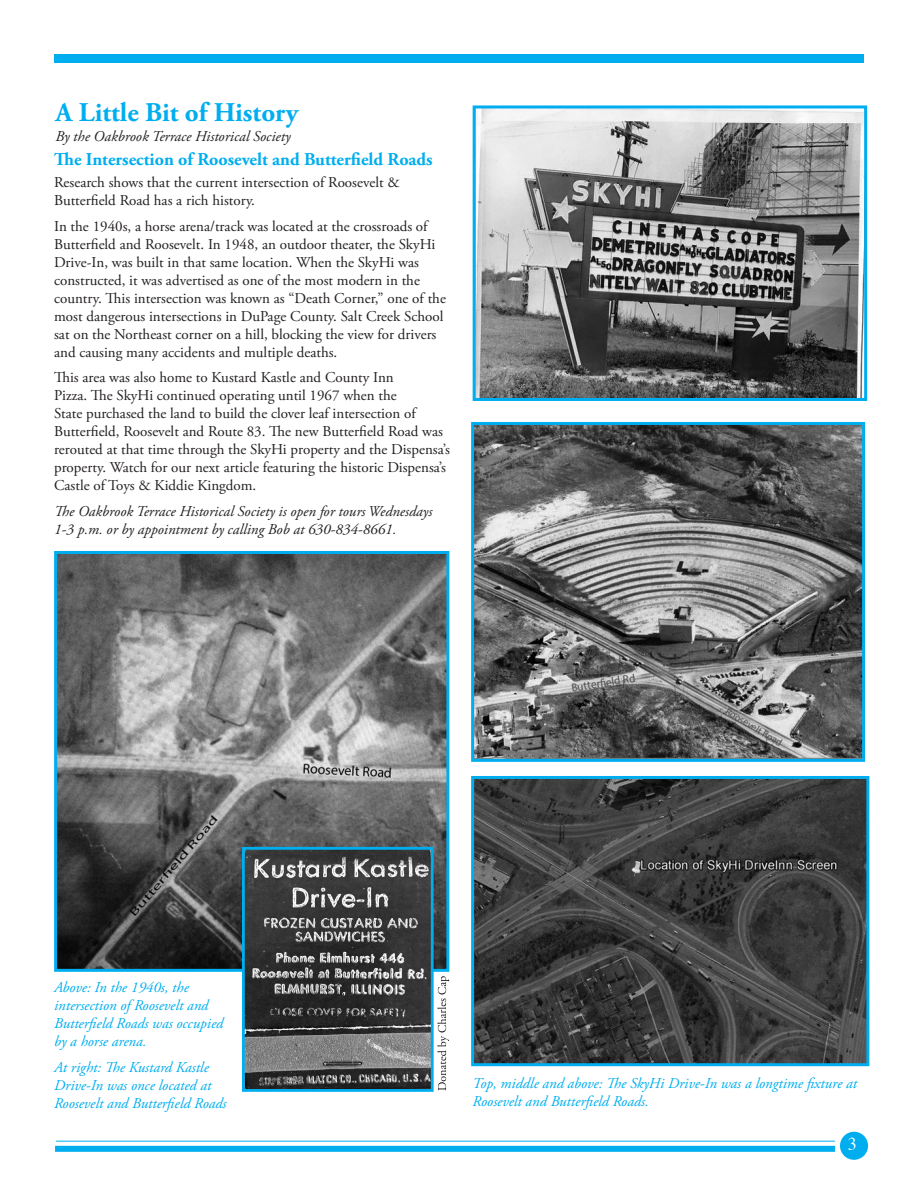
<style>
.page{position:relative;width:918px;height:1188px;background:#fff}
.page>*{position:absolute;margin:0;border:0;box-sizing:border-box;transform-origin:0 0}
.headers{font:700 27px "Adobe Garamond Pro";color:#00aeef}
.page_8_subheads{font:700 18px "Adobe Garamond Pro";color:#00aeef}
.t1{font:18px "Times";color:#fff}
.body{font:15px/18px "Adobe Garamond Pro";color:#231f20}
.captions{font:italic 15px/18px "Adobe Garamond Pro";color:#00aeef}
.body-2{font:italic 15px/18px "Adobe Garamond Pro";color:#231f20}
</style>
<div class="page">
<div style="left:54px;top:54px;width:810px;height:9px;background:#00aeef"></div>
<div style="left:840px;top:1132px;width:28px;height:28px;background:#00aeef;border-radius:50%"></div>
<div style="left:55px;top:1146px;width:780px;height:6px;background:#00aeef"></div>
<hr style="left:56px;top:1141px;width:779px;height:1px;background:#00aeef">
<img style="left:477px;top:109px;width:386px;height:288px">
<div style="left:473px;top:105px;width:394px;height:296px;border:3px solid #00aeef"></div>
<img style="left:58px;top:555px;width:387px;height:413px">
<div style="left:54px;top:551px;width:395px;height:421px;border:3px solid #00aeef"></div>
<img style="left:475px;top:426px;width:386px;height:332px">
<div style="left:471px;top:422px;width:394px;height:340px;border:3px solid #00aeef"></div>
<img style="left:475px;top:780px;width:390px;height:282px">
<div style="left:471px;top:776px;width:398px;height:290px;border:3px solid #00aeef"></div>
<img style="left:246px;top:851px;width:184px;height:237px">
<div style="left:242px;top:847px;width:192px;height:245px;border:3px solid #00aeef"></div>
<svg style="left:437px;top:976px;width:12px;height:115px"></svg>
<p class="headers" style="left:56px;top:96px;width:244px">A Little Bit of History</p>
<p class="body-2" style="left:56px;top:128px;width:236px">By the Oakbrook Terrace Historical Society</p>
<p class="page_8_subheads" style="left:54px;top:149px;width:380px">The Intersection of Roosevelt and Butterfield Roads</p>
<p class="body" style="left:54px;top:174px;width:347px">Research shows that the current intersection of Roosevelt &amp;<br>Butterfield Road has a rich history.</p>
<p class="body" style="left:54px;top:218px;width:393px">In the 1940s, a horse arena/track was located at the crossroads of Butterfield and Roosevelt. In 1948, an outdoor theater, the SkyHi Drive-In, was built in that same location. When the SkyHi was constructed, it was advertised as one of the most modern in the country. This intersection was known as “Death Corner,” one of the most dangerous intersections in DuPage County. Salt Creek School sat on the Northeast corner on a hill, blocking the view for drivers and causing many accidents and multiple deaths.</p>
<p class="body" style="left:54px;top:369px;width:397px">This area was also home to Kustard Kastle and County Inn<br>Pizza. The SkyHi continued operating until 1967 when the<br>State purchased the land to build the clover leaf intersection of Butterfield, Roosevelt and Route 83. The new Butterfield Road was rerouted at that time through the SkyHi property and the Dispensa’s property. Watch for our next article featuring the historic Dispensa’s Castle of Toys &amp; Kiddie Kingdom.</p>
<p class="body-2" style="left:54px;top:503px;width:380px">The Oakbrook Terrace Historical Society is open for tours Wednesdays<br>1-3 p.m. or by appointment by calling Bob at 630-834-8661.</p>
<p class="captions" style="left:54px;top:979px;width:171px">Above: In the 1940s, the intersection of Roosevelt and<br>Butterfield Roads was occupied by a horse arena.</p>
<p class="captions" style="left:54px;top:1059px;width:174px">At right: The Kustard Kastle<br>Drive-In was once located at<br>Roosevelt and Butterfield Roads</p>
<p class="captions" style="left:473px;top:1075px;width:386px">Top, middle and above: The SkyHi Drive-In was a longtime fixture at<br>Roosevelt and Butterfield Roads.</p>
<p class="t1" style="left:848px;top:1128px;width:10px">3</p>
</div>
